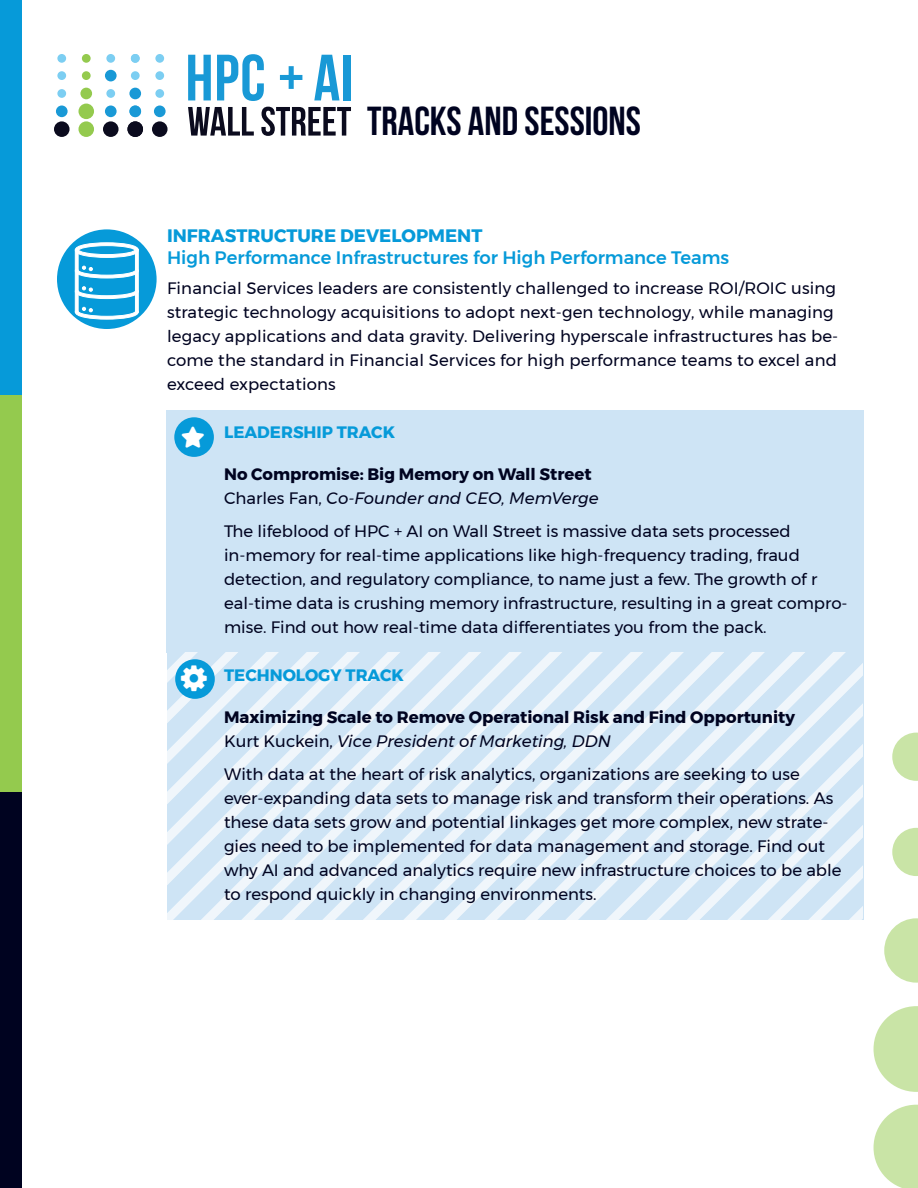
<style>
.page{position:relative;width:918px;height:1188px;background:#fff}
.page>*{position:absolute;margin:0;border:0;box-sizing:border-box;transform-origin:0 0}
.t1{font:700 64.95px "Bebas Neue";color:#1999d6}
.t2{font:700 40.5px "Bebas Neue";color:#000320}
.t3{font:500 18px/21.6px "Montserrat";color:#069ad9}
.t4{font:16.5px/24px "Montserrat";color:#000320}
.t5{font:700 16.5px/24px "Montserrat";color:#000320}
.t6{font:700 16.5px "Montserrat";color:#069ad9}
.s1{font-weight:700}
.s2{font-weight:400}
.s3{font-weight:400;font-style:italic}
</style>
<div class="page">
<div style="left:0;top:0;width:22px;height:396px;background:#069ad9"></div>
<div style="left:0;top:396px;width:22px;height:396px;background:#94ca4e"></div>
<div style="left:0;top:792px;width:22px;height:396px;background:#000320"></div>
<svg style="left:892px;top:828px;width:26px;height:48px"></svg>
<svg style="left:884px;top:918px;width:34px;height:65px"></svg>
<svg style="left:892px;top:733px;width:26px;height:48px"></svg>
<svg style="left:874px;top:1006px;width:44px;height:86px"></svg>
<svg style="left:874px;top:1105px;width:44px;height:83px"></svg>
<div style="left:57px;top:71px;width:9px;height:9px;background:#7ccef2;border-radius:50%"></div>
<div style="left:82px;top:71px;width:9px;height:9px;background:#94ca4e;border-radius:50%"></div>
<div style="left:105px;top:70px;width:12px;height:11px;background:#1999d6;border-radius:50%"></div>
<div style="left:131px;top:71px;width:9px;height:9px;background:#7ccef2;border-radius:50%"></div>
<div style="left:57px;top:89px;width:9px;height:9px;background:#7ccef2;border-radius:50%"></div>
<div style="left:80px;top:88px;width:12px;height:11px;background:#94ca4e;border-radius:50%"></div>
<div style="left:106px;top:89px;width:9px;height:9px;background:#7ccef2;border-radius:50%"></div>
<div style="left:129px;top:88px;width:12px;height:11px;background:#1999d6;border-radius:50%"></div>
<div style="left:57px;top:54px;width:9px;height:9px;background:#7ccef2;border-radius:50%"></div>
<div style="left:82px;top:54px;width:9px;height:9px;background:#94ca4e;border-radius:50%"></div>
<div style="left:106px;top:54px;width:9px;height:9px;background:#7ccef2;border-radius:50%"></div>
<div style="left:56px;top:106px;width:12px;height:11px;background:#1999d6;border-radius:50%"></div>
<div style="left:78px;top:104px;width:16px;height:15px;background:#94ca4e;border-radius:50%"></div>
<div style="left:105px;top:106px;width:12px;height:11px;background:#1999d6;border-radius:50%"></div>
<div style="left:54px;top:121px;width:16px;height:16px;background:#0b0b1e;border-radius:50%"></div>
<div style="left:78px;top:121px;width:16px;height:16px;background:#94ca4e;border-radius:50%"></div>
<div style="left:103px;top:121px;width:16px;height:16px;background:#0b0b1e;border-radius:50%"></div>
<div style="left:155px;top:71px;width:9px;height:9px;background:#7ccef2;border-radius:50%"></div>
<div style="left:155px;top:89px;width:9px;height:9px;background:#7ccef2;border-radius:50%"></div>
<div style="left:131px;top:54px;width:9px;height:9px;background:#7ccef2;border-radius:50%"></div>
<div style="left:155px;top:54px;width:9px;height:9px;background:#7ccef2;border-radius:50%"></div>
<div style="left:129px;top:106px;width:12px;height:11px;background:#1999d6;border-radius:50%"></div>
<div style="left:154px;top:106px;width:12px;height:11px;background:#1999d6;border-radius:50%"></div>
<div style="left:127px;top:121px;width:16px;height:16px;background:#0b0b1e;border-radius:50%"></div>
<div style="left:152px;top:121px;width:16px;height:16px;background:#0b0b1e;border-radius:50%"></div>
<svg style="left:188px;top:55px;width:23px;height:45px"></svg>
<svg style="left:217px;top:54px;width:47px;height:47px"></svg>
<svg style="left:314px;top:55px;width:25px;height:45px"></svg>
<div style="left:344px;top:55px;width:7px;height:45px;background:#1999d6"></div>
<svg style="left:188px;top:107px;width:66px;height:29px"></svg>
<svg style="left:261px;top:107px;width:90px;height:29px"></svg>
<div style="left:166px;top:410px;width:698px;height:242px;background:#cee4f5"></div>
<svg style="left:497px;top:652px;width:30px;height:268px"></svg>
<svg style="left:527px;top:652px;width:40px;height:268px"></svg>
<svg style="left:567px;top:652px;width:41px;height:268px"></svg>
<svg style="left:608px;top:652px;width:40px;height:268px"></svg>
<svg style="left:648px;top:652px;width:41px;height:268px"></svg>
<svg style="left:689px;top:652px;width:40px;height:268px"></svg>
<svg style="left:729px;top:652px;width:133px;height:268px"></svg>
<svg style="left:294px;top:652px;width:203px;height:268px"></svg>
<div style="left:174px;top:417px;width:40px;height:40px;background:#069ad9;border-radius:50%"></div>
<div style="left:55px;top:228px;width:103px;height:103px;background:#069ad9;border-radius:50%"></div>
<div style="left:54px;top:226px;width:106px;height:106px;border:3px solid #fff;border-radius:50%"></div>
<svg style="left:75px;top:242px;width:63px;height:16px"></svg>
<div style="left:75px;top:248px;width:4px;height:66px;border:1px solid #fff"></div>
<div style="left:135px;top:248px;width:4px;height:66px;border:1px solid #fff"></div>
<svg style="left:75px;top:266px;width:64px;height:13px"></svg>
<svg style="left:75px;top:286px;width:64px;height:13px"></svg>
<svg style="left:75px;top:307px;width:64px;height:13px"></svg>
<svg style="left:167px;top:652px;width:127px;height:268px"></svg>
<p class="t1" style="left:278px;top:42px;width:27px">+</p>
<p class="t2" style="left:367px;top:99px;width:275px">TRACKS AND SESSIONS</p>
<p class="t3" style="left:167px;top:225px;width:564px"><span class="s1">INFRASTRUCTURE DEVELOPMENT<br></span>High Performance Infrastructures for High Performance Teams</p>
<p class="t4" style="left:167px;top:276px;width:673px">Financial Services leaders are consistently challenged to increase ROI/ROIC using strategic technology acquisitions to adopt next-gen technology, while managing legacy applications and data gravity. Delivering hyperscale infrastructures has be&shy;come the standard in Financial Services for high performance teams to excel and exceed expectations</p>
<p class="t6" style="left:224px;top:419px;width:172px">LEADERSHIP TRACK</p>
<p class="t5" style="left:224px;top:462px;width:376px">No Compromise: Big Memory on Wall Street<br><span class="s2">Charles Fan,</span> <span class="s3">Co-Founder and CEO, MemVerge</span></p>
<p class="t4" style="left:224px;top:519px;width:625px">The lifeblood of HPC + AI on Wall Street is massive data sets processed in-memory for real-time applications like high-frequency trading, fraud detection, and regulatory compliance, to name just a few. The growth of r eal-time data is crushing memory infrastructure, resulting in a great compro&shy;mise. Find out how real-time data differentiates you from the pack.</p>
<p class="t6" style="left:224px;top:662px;width:181px">TECHNOLOGY TRACK</p>
<p class="t5" style="left:224px;top:705px;width:572px">Maximizing Scale to Remove Operational Risk and Find Opportunity<br><span class="s2">Kurt Kuckein,</span> <span class="s3">Vice President of Marketing, DDN</span></p>
<p class="t4" style="left:224px;top:762px;width:619px">With data at the heart of risk analytics, organizations are seeking to use ever-expanding data sets to manage risk and transform their operations. As these data sets grow and potential linkages get more complex, new strate&shy;gies need to be implemented for data management and storage. Find out why AI and advanced analytics require new infrastructure choices to be able to respond quickly in changing environments.</p>
</div>
